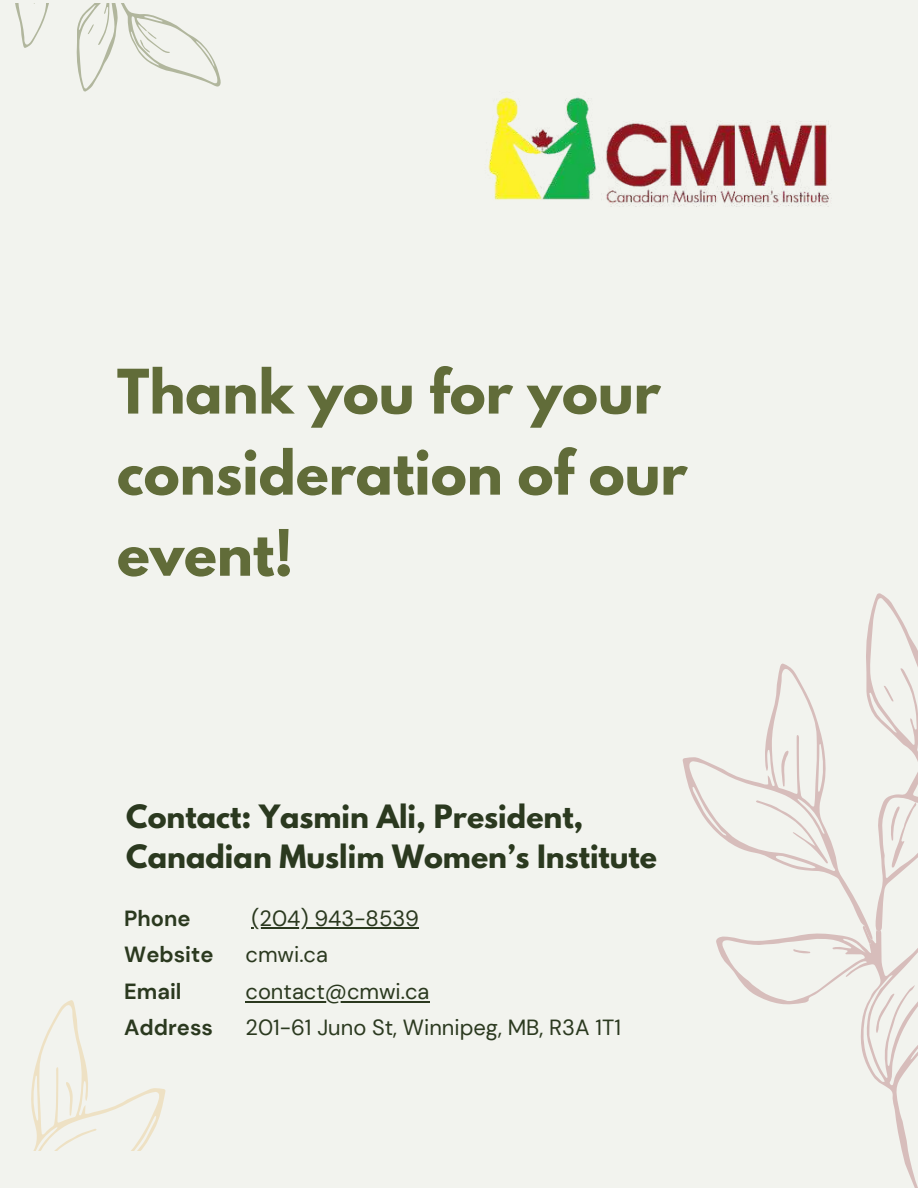
<style>
.page{position:relative;width:918px;height:1188px;background:#f2f3ee}
.page>*{position:absolute;margin:0;border:0;box-sizing:border-box;transform-origin:0 0}
.t1{font:700 54.45px/81.2px "League Spartan";color:#616c39}
.t2{font:700 28.5px/39.5px "League Spartan";color:#2b391f}
.t3{font:21.9px "DM Sans";color:#2b391f}
.t4{font:700 21.9px "DM Sans";color:#2b391f}
</style>
<div class="page">
<img style="left:488px;top:97px;width:344px;height:110px">
<svg style="left:716px;top:940px;width:202px;height:248px"></svg>
<svg style="left:682px;top:663px;width:181px;height:277px"></svg>
<svg style="left:863px;top:593px;width:55px;height:351px"></svg>
<svg style="left:876px;top:994px;width:18px;height:39px"></svg>
<svg style="left:793px;top:949px;width:17px;height:5px"></svg>
<svg style="left:756px;top:800px;width:72px;height:63px"></svg>
<svg style="left:781px;top:751px;width:8px;height:36px"></svg>
<svg style="left:15px;top:3px;width:206px;height:89px"></svg>
<svg style="left:31px;top:1000px;width:135px;height:151px"></svg>
<hr style="left:251px;top:928px;width:168px;height:1px;background:#2b391f">
<hr style="left:246px;top:1001px;width:184px;height:1px;background:#2b391f">
<h1 class="t1" style="left:117px;top:358px;width:572px">Thank you for your consideration of our event!</h1>
<h2 class="t2" style="left:126px;top:801px;width:532px">Contact: Yasmin Ali, President,<br>Canadian Muslim Women’s Institute</h2>
<p class="t4" style="left:124px;top:904px;width:68px">Phone</p>
<p class="t3" style="left:251px;top:904px;width:169px">(204) 943-8539</p>
<p class="t4" style="left:124px;top:941px;width:91px">Website</p>
<p class="t3" style="left:246px;top:941px;width:84px">cmwi.ca</p>
<p class="t4" style="left:124px;top:977px;width:59px">Email</p>
<p class="t3" style="left:246px;top:977px;width:185px">contact@cmwi.ca</p>
<p class="t4" style="left:124px;top:1014px;width:90px">Address</p>
<p class="t3" style="left:246px;top:1014px;width:377px">201-61 Juno St, Winnipeg, MB, R3A 1T1</p>
</div>
